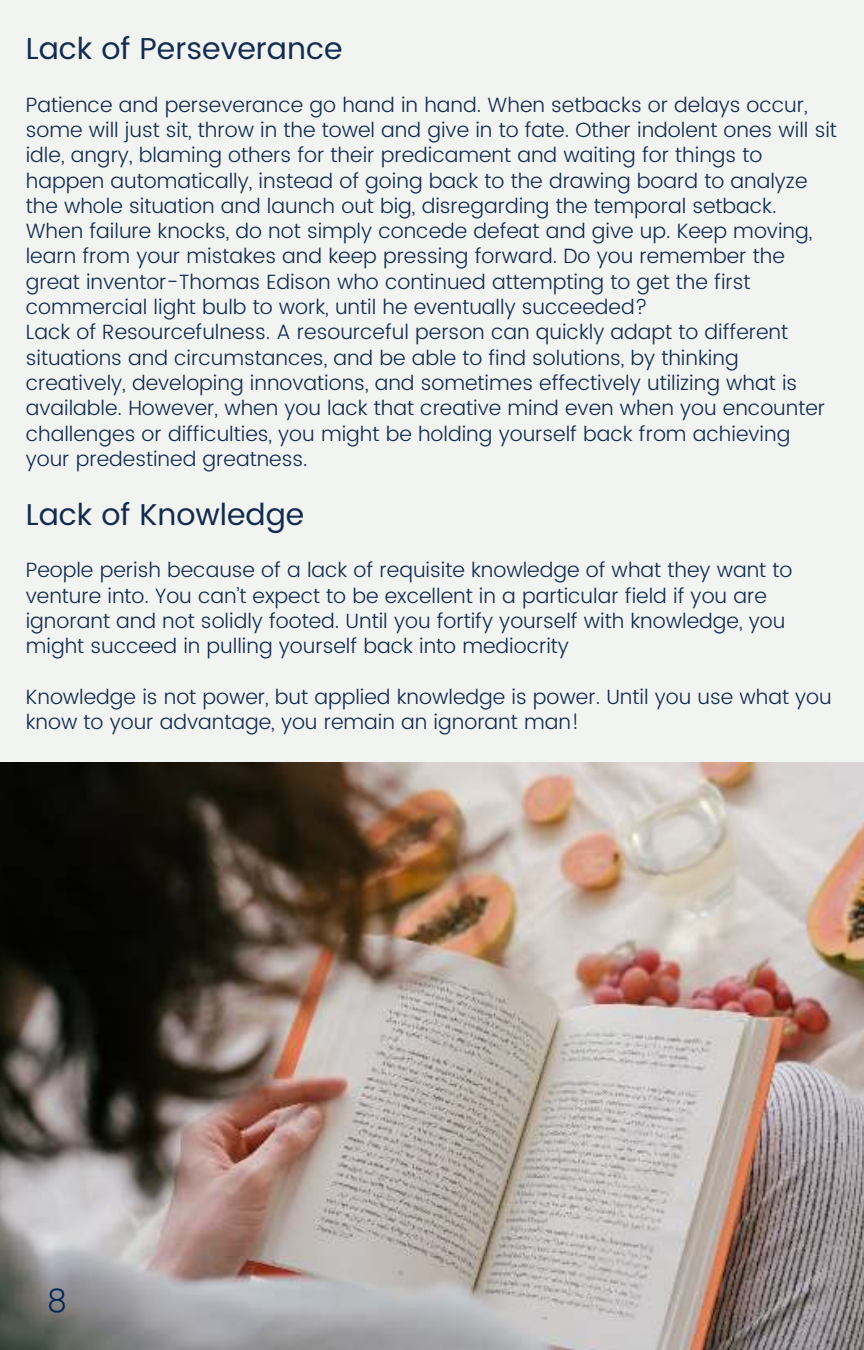
<style>
.page{position:relative;width:864px;height:1350px;background:#f2f4f1}
.page>*{position:absolute;margin:0;border:0;box-sizing:border-box;transform-origin:0 0}
.t1{font:300 31.5px "Poppins";color:#022657}
.t2{font:30.15px "Poppins";color:#122b4f}
.t3{font:300 20.7px/25.2px "Poppins";color:#122b4f}
</style>
<div class="page">
<img style="left:0;top:762px;width:864px;height:588px">
<h2 class="t2" style="left:26px;top:27px;width:318px">Lack of Perseverance</h2>
<p class="t3" style="left:26px;top:92px;width:813px">Patience and perseverance go hand in hand. When setbacks or delays occur, some will just sit, throw in the towel and give in to fate. Other indolent ones will sit idle, angry, blaming others for their predicament and waiting for things to happen automatically, instead of going back to the drawing board to analyze the whole situation and launch out big, disregarding the temporal setback.<br>When failure knocks, do not simply concede defeat and give up. Keep moving, learn from your mistakes and keep pressing forward. Do you remember the great inventor-Thomas Edison who continued attempting to get the first commercial light bulb to work, until he eventually succeeded?<br>Lack of Resourcefulness. A resourceful person can quickly adapt to different situations and circumstances, and be able to find solutions, by thinking creatively, developing innovations, and sometimes effectively utilizing what is available. However, when you lack that creative mind even when you encounter challenges or difficulties, you might be holding yourself back from achieving your predestined greatness.</p>
<h2 class="t2" style="left:26px;top:493px;width:280px">Lack of Knowledge</h2>
<p class="t3" style="left:26px;top:558px;width:768px">People perish because of a lack of requisite knowledge of what they want to venture into. You can’t expect to be excellent in a particular field if you are ignorant and not solidly footed. Until you fortify yourself with knowledge, you might succeed in pulling yourself back into mediocrity</p>
<p class="t3" style="left:26px;top:685px;width:808px">Knowledge is not power, but applied knowledge is power. Until you use what you know to your advantage, you remain an ignorant man!</p>
<h1 class="t1" style="left:47px;top:1278px;width:21px">8</h1>
</div>
